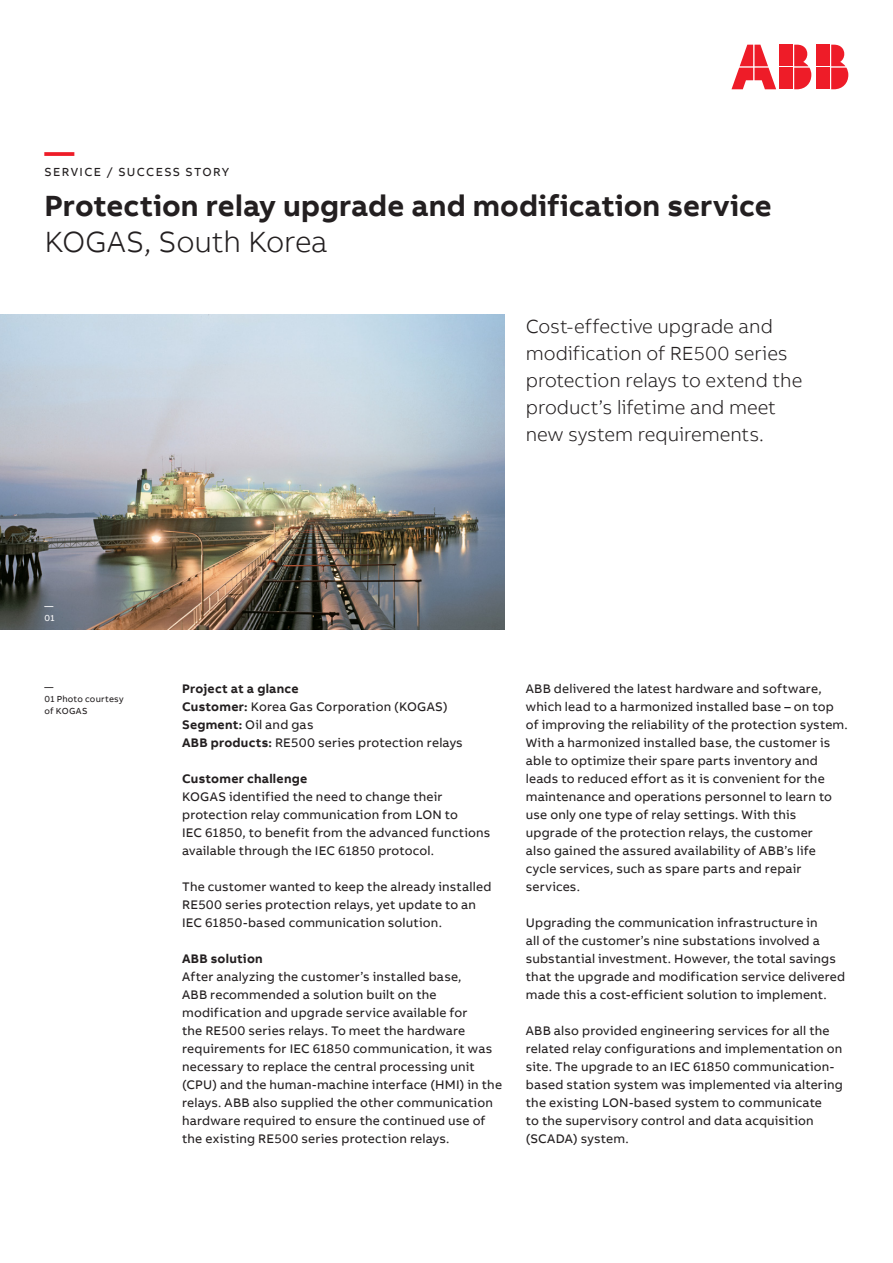
<style>
.page{position:relative;width:893px;height:1263px;background:#fff}
.page>*{position:absolute;margin:0;border:0;box-sizing:border-box;transform-origin:0 0}
.t1{font:700 30px "AB Bvoice";color:#231f20}
.t2{font:300 30px "AB Bvoice";letter-spacing:-.01em;color:#231f20}
.t3{font:700 30px "AB Bvoice";color:#ee1c28}
.t4{font:300 19.5px/27px "AB Bvoice";letter-spacing:-.005em;color:#231f20}
.t5{font:12.75px/18px "AB Bvoice";letter-spacing:.015em;color:#231f20}
.t6{font:700 12.75px "AB Bvoice";letter-spacing:.02em;color:#231f20}
.t7{font:12px "AB Bvoice";letter-spacing:.12em;color:#231f20}
.t8{font:9px/12px "AB Bvoice";letter-spacing:.025em;color:#231f20}
.t9{font:9px/12px "AB Bvoice";color:#fff}
.s1{font-weight:700}
</style>
<div class="page">
<img style="left:0;top:315px;width:505px;height:315px">
<div style="left:817px;top:45px;width:13px;height:21px;background:#ee1c28"></div>
<div style="left:817px;top:68px;width:13px;height:21px;background:#ee1c28"></div>
<svg style="left:831px;top:45px;width:17px;height:44px"></svg>
<svg style="left:731px;top:45px;width:45px;height:44px"></svg>
<div style="left:780px;top:45px;width:13px;height:21px;background:#ee1c28"></div>
<div style="left:780px;top:68px;width:13px;height:21px;background:#ee1c28"></div>
<svg style="left:794px;top:45px;width:17px;height:44px"></svg>
<h1 class="t3" style="left:45px;top:132px;width:31px">—</h1>
<p class="t7" style="left:45px;top:165px;width:186px">SERVICE / SUCCESS STORY</p>
<h1 class="t1" style="left:45px;top:186px;width:728px">Protection relay upgrade and modification service</h1>
<h1 class="t2" style="left:45px;top:224px;width:285px">KOGAS, South Korea</h1>
<h2 class="t4" style="left:526px;top:313px;width:278px">Cost-effective upgrade and modification of RE500 series protection relays to extend the product’s lifetime and meet new system requirements.</h2>
<p class="t9" style="left:45px;top:600px;width:11px">—<br>01</p>
<p class="t8" style="left:45px;top:681px;width:81px">—<br>01 Photo courtesy of KOGAS</p>
<p class="t5" style="left:182px;top:679px;width:282px"><span class="s1">Project at a glance<br>Customer:</span> Korea Gas Corporation (KOGAS)<br><span class="s1">Segment:</span> Oil and gas<br><span class="s1">ABB products:</span> RE500 series protection relays</p>
<p class="t6" style="left:182px;top:770px;width:127px">Customer challenge</p>
<p class="t5" style="left:182px;top:787px;width:310px">KOGAS identified the need to change their protection relay communication from LON to<br>IEC 61850, to benefit from the advanced functions available through the IEC 61850 protocol.</p>
<p class="t5" style="left:182px;top:877px;width:311px">The customer wanted to keep the already installed<br>RE500 series protection relays, yet update to an<br>IEC 61850-based communication solution.</p>
<p class="t6" style="left:182px;top:950px;width:82px">ABB solution</p>
<p class="t5" style="left:182px;top:967px;width:321px">After analyzing the customer’s installed base,<br>ABB recommended a solution built on the modification and upgrade service available for<br>the RE500 series relays. To meet the hardware requirements for IEC 61850 communication, it was necessary to replace the central processing unit (CPU) and the human-machine interface (HMI) in the relays. ABB also supplied the other communication hardware required to ensure the continued use of the existing RE500 series protection relays.</p>
<p class="t5" style="left:526px;top:679px;width:324px">ABB delivered the latest hardware and software, which lead to a harmonized installed base – on top of improving the reliability of the protection system.<br>With a harmonized installed base, the customer is able to optimize their spare parts inventory and leads to reduced effort as it is convenient for the maintenance and operations personnel to learn to use only one type of relay settings. With this upgrade of the protection relays, the customer<br>also gained the assured availability of ABB’s life cycle services, such as spare parts and repair services.</p>
<p class="t5" style="left:526px;top:914px;width:321px">Upgrading the communication infrastructure in<br>all of the customer’s nine substations involved a substantial investment. However, the total savings that the upgrade and modification service delivered made this a cost-efficient solution to implement.</p>
<p class="t5" style="left:526px;top:1022px;width:318px">ABB also provided engineering services for all the related relay configurations and implementation on site. The upgrade to an IEC 61850 communication&shy;based station system was implemented via altering the existing LON-based system to communicate<br>to the supervisory control and data acquisition (SCADA) system.</p>
</div>
